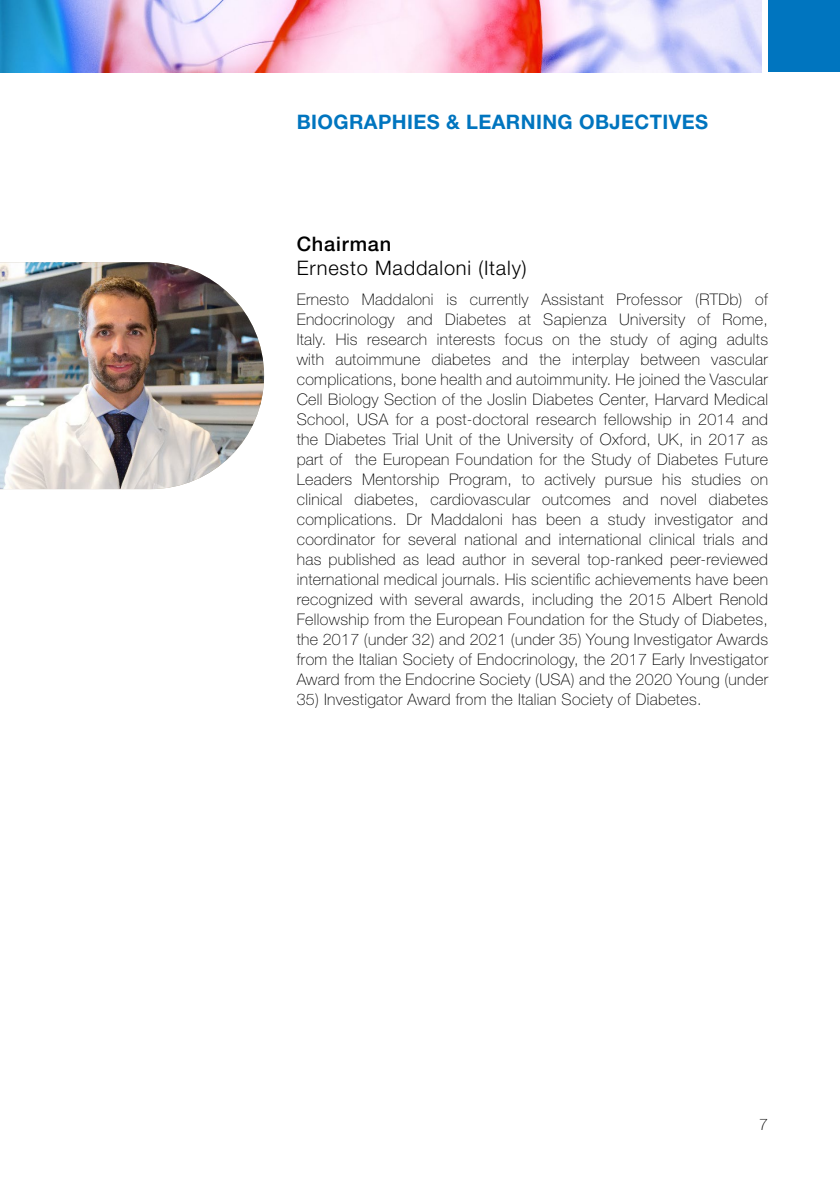
<style>
.page{position:relative;width:840px;height:1191px;background:#fff}
.page>*{position:absolute;margin:0;border:0;box-sizing:border-box;transform-origin:0 0}
.t1{font:700 20px "Helvetica Neue LT Std";letter-spacing:.02em;color:#0075bf}
.t2{font:300 20px "Helvetica Neue LT Std";letter-spacing:.04em;color:#000}
.t3{font:500 20px "Helvetica Neue LT Std";letter-spacing:.04em;color:#000}
.t4{font:100 16px/20px "Helvetica Neue LT Std";letter-spacing:.02em;color:#000;text-align:justify}
</style>
<div class="page">
<div style="left:767px;top:0;width:72px;height:72px;background:#0075bf"></div>
<img style="left:0;top:0;width:761px;height:72px">
<img style="left:0;top:262px;width:264px;height:227px">
<p class="t1" style="left:296px;top:109px;width:412px">BIOGRAPHIES &amp; LEARNING OBJECTIVES</p>
<p class="t3" style="left:296px;top:232px;width:96px">Chairman</p>
<p class="t2" style="left:296px;top:255px;width:231px">Ernesto Maddaloni (Italy)</p>
<p class="t4" style="left:296px;top:289px;width:472px">Ernesto Maddaloni is currently Assistant Professor (RTDb) of Endocrinology and Diabetes at Sapienza University of Rome, Italy. His research interests focus on the study of aging adults with autoimmune diabetes and the interplay between vascular complications, bone health and autoimmunity. He joined the Vascular Cell Biology Section of the Joslin Diabetes Center, Harvard Medical School, USA for a post-doctoral research fellowship in 2014 and the Diabetes Trial Unit of the University of Oxford, UK, in 2017 as part of the European Foundation for the Study of Diabetes Future Leaders Mentorship Program, to actively pursue his studies on clinical diabetes, cardiovascular outcomes and novel diabetes complications. Dr Maddaloni has been a study investigator and coordinator for several national and international clinical trials and has published as lead author in several top-ranked peer-reviewed international medical journals. His scientific achievements have been recognized with several awards, including the 2015 Albert Renold Fellowship from the European Foundation for the Study of Diabetes, the 2017 (under 32) and 2021 (under 35) Young Investigator Awards from the Italian Society of Endocrinology, the 2017 Early Investigator Award from the Endocrine Society (USA) and the 2020 Young (under</p>
<p class="t4" style="left:296px;top:689px;width:406px">35) Investigator Award from the Italian Society of Diabetes.</p>
<p class="t4" style="left:758px;top:1114px;width:10px">7</p>
</div>
